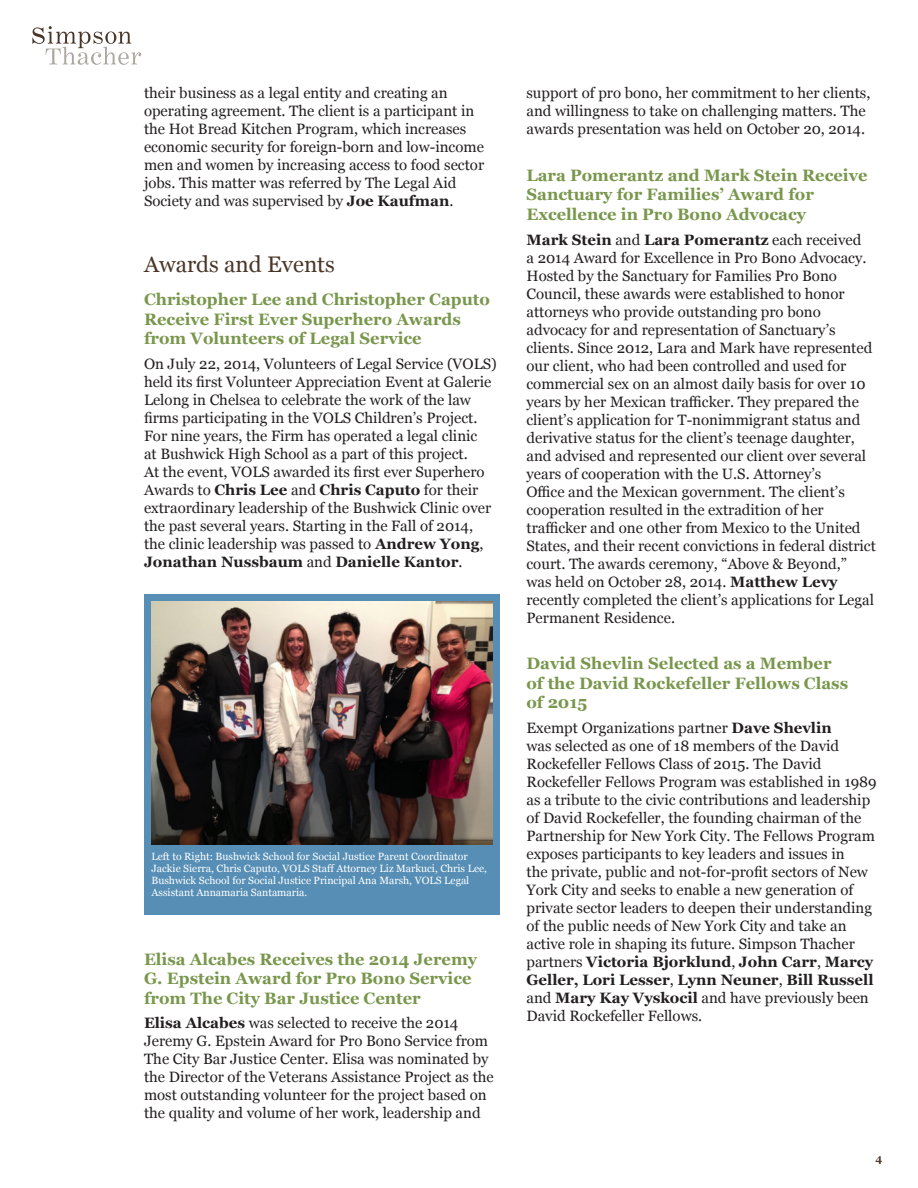
<style>
.page{position:relative;width:918px;height:1188px;background:#fff}
.page>*{position:absolute;margin:0;border:0;box-sizing:border-box;transform-origin:0 0}
.Head_Level_2{font:22.5px "Georgia";color:#4a3628}
.Subhead7533{font:700 16.5px/19.5px "Georgia";color:#79974c}
.Standard_Text{font:15px/18px "Georgia";color:#231f20}
.t1{font:10.5px/12px "Georgia";color:#fff}
.t2{font:700 10.5px "Georgia";color:#493728}
.s1{font-weight:700}
</style>
<div class="page">
<svg style="left:32px;top:26px;width:109px;height:39px"></svg>
<div style="left:144px;top:594px;width:356px;height:321px;background:#568eb5"></div>
<img style="left:152px;top:602px;width:340px;height:243px">
<p class="Standard_Text" style="left:144px;top:84px;width:342px">their business as a legal entity and creating an operating agreement. The client is a participant in the Hot Bread Kitchen Program, which increases economic security for foreign-born and low-income men and women by increasing access to food sector jobs. This matter was referred by The Legal Aid Society and was supervised by <span class="s1">Joe Kaufman</span>.</p>
<p class="Head_Level_2" style="left:144px;top:248px;width:192px">Awards and Events</p>
<p class="Subhead7533" style="left:144px;top:289px;width:347px">Christopher Lee and Christopher Caputo<br>Receive First Ever Superhero Awards from Volunteers of Legal Service</p>
<p class="Standard_Text" style="left:144px;top:354px;width:354px">On July 22, 2014, Volunteers of Legal Service (VOLS) held its first Volunteer Appreciation Event at Galerie Lelong in Chelsea to celebrate the work of the law firms participating in the VOLS Children’s Project.<br>For nine years, the Firm has operated a legal clinic<br>at Bushwick High School as a part of this project.<br>At the event, VOLS awarded its first ever Superhero Awards to <span class="s1">Chris Lee</span> and <span class="s1">Chris Caputo</span> for their extraordinary leadership of the Bushwick Clinic over the past several years. Starting in the Fall of 2014, the clinic leadership was passed to <span class="s1">Andrew Yong</span>, <span class="s1">Jonathan Nussbaum</span> and <span class="s1">Danielle Kantor</span>.</p>
<p class="t1" style="left:152px;top:850px;width:337px">Left to Right: Bushwick School for Social Justice Parent Coordinator Jackie Sierra, Chris Caputo, VOLS Staff Attorney Liz Markuci, Chris Lee, Bushwick School for Social Justice Principal Ana Marsh, VOLS Legal Assistant Annamaria Santamaria.</p>
<p class="Subhead7533" style="left:144px;top:948px;width:335px">Elisa Alcabes Receives the 2014 Jeremy<br>G. Epstein Award for Pro Bono Service from The City Bar Justice Center</p>
<p class="Standard_Text" style="left:144px;top:1014px;width:351px"><span class="s1">Elisa Alcabes</span> was selected to receive the 2014<br>Jeremy G. Epstein Award for Pro Bono Service from The City Bar Justice Center. Elisa was nominated by the Director of the Veterans Assistance Project as the most outstanding volunteer for the project based on the quality and volume of her work, leadership and</p>
<p class="Standard_Text" style="left:526px;top:84px;width:346px">support of pro bono, her commitment to her clients, and willingness to take on challenging matters. The awards presentation was held on October 20, 2014.</p>
<p class="Subhead7533" style="left:526px;top:165px;width:343px">Lara Pomerantz and Mark Stein Receive<br>Sanctuary for Families’ Award for<br>Excellence in Pro Bono Advocacy</p>
<p class="Standard_Text" style="left:526px;top:230px;width:351px"><span class="s1">Mark Stein</span> and <span class="s1">Lara Pomerantz</span> each received<br>a 2014 Award for Excellence in Pro Bono Advocacy.<br>Hosted by the Sanctuary for Families Pro Bono Council, these awards were established to honor attorneys who provide outstanding pro bono advocacy for and representation of Sanctuary’s clients. Since 2012, Lara and Mark have represented our client, who had been controlled and used for commercial sex on an almost daily basis for over 10 years by her Mexican trafficker. They prepared the client’s application for T-nonimmigrant status and derivative status for the client’s teenage daughter, and advised and represented our client over several years of cooperation with the U.S. Attorney’s<br>Office and the Mexican government. The client’s cooperation resulted in the extradition of her trafficker and one other from Mexico to the United States, and their recent convictions in federal district court. The awards ceremony, “Above &amp; Beyond,”<br>was held on October 28, 2014. <span class="s1">Matthew Levy </span>recently completed the client’s applications for Legal Permanent Residence.</p>
<p class="Subhead7533" style="left:526px;top:653px;width:323px">David Shevlin Selected as a Member of the David Rockefeller Fellows Class of 2015</p>
<p class="Standard_Text" style="left:526px;top:718px;width:352px">Exempt Organizations partner <span class="s1">Dave Shevlin<br></span>was selected as one of 18 members of the David Rockefeller Fellows Class of 2015. The David Rockefeller Fellows Program was established in 1989 as a tribute to the civic contributions and leadership of David Rockefeller, the founding chairman of the Partnership for New York City. The Fellows Program exposes participants to key leaders and issues in<br>the private, public and not-for-profit sectors of New York City and seeks to enable a new generation of private sector leaders to deepen their understanding of the public needs of New York City and take an active role in shaping its future. Simpson Thacher partners <span class="s1">Victoria Bjorklund</span>, <span class="s1">John Carr</span>, <span class="s1">Marcy Geller, Lori Lesser</span>, <span class="s1">Lynn Neuner</span>, <span class="s1">Bill Russell </span>and <span class="s1">Mary Kay Vyskocil</span> and have previously been David Rockefeller Fellows.</p>
<p class="t2" style="left:876px;top:1151px;width:8px">4</p>
</div>
